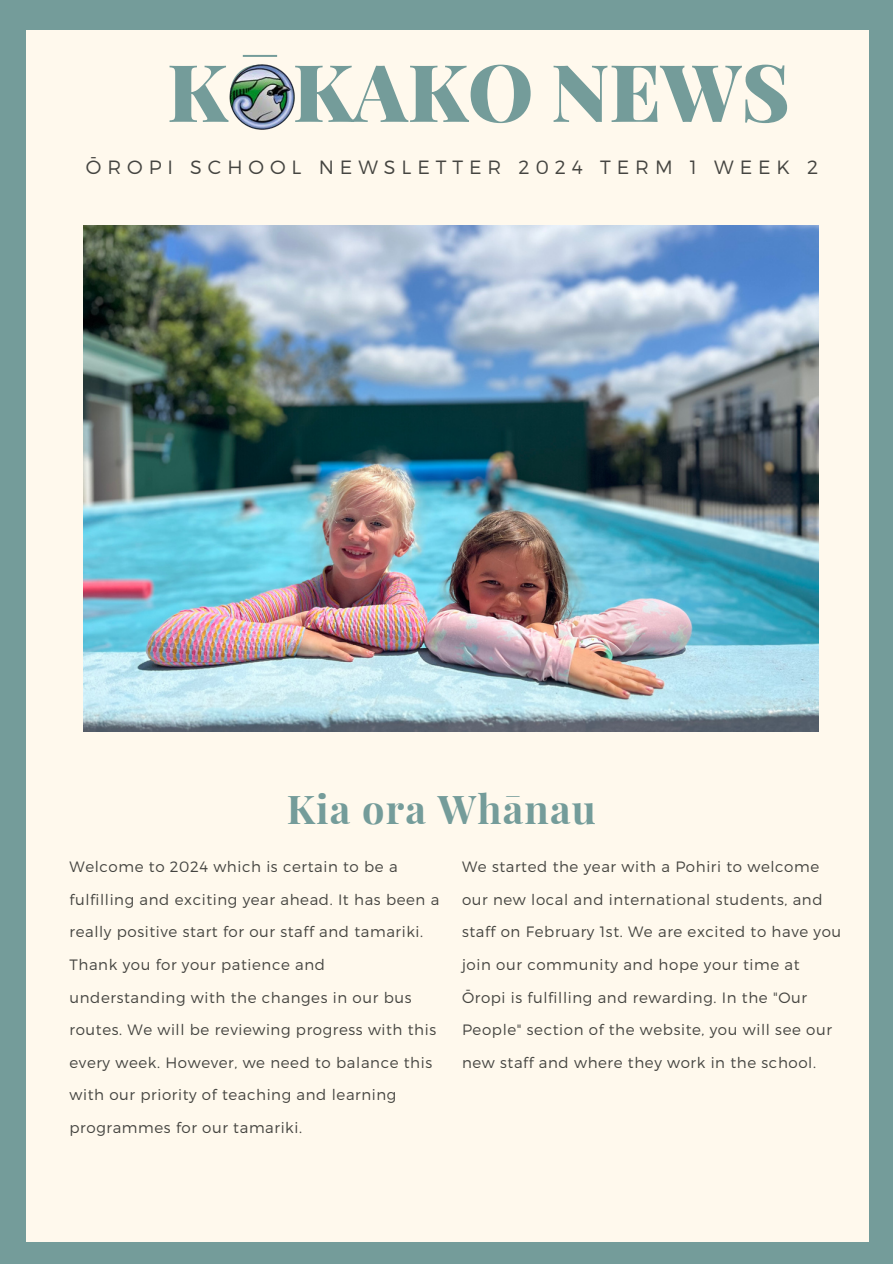
<style>
.page{position:relative;width:893px;height:1264px;background:#fff}
.page>*{position:absolute;margin:0;border:0;box-sizing:border-box;transform-origin:0 0}
.t1{font:900 79.35px "Playfair Display";color:#749c9a}
.t2{font:700 39.75px "Playfair Display";letter-spacing:.03em;color:#749c9a}
.t3{font:300 19.2px "Montserrat";letter-spacing:.31em;color:#444440}
.t4{font:300 15px/32.7px "Montserrat";letter-spacing:.04em;color:#444440}
</style>
<div class="page">
<div style="left:0;top:0;width:892px;height:1263px;background:#749c9a"></div>
<div style="left:27px;top:30px;width:841px;height:1211px;background:#fff9ed"></div>
<img style="left:230px;top:64px;width:65px;height:66px">
<img style="left:83px;top:225px;width:735px;height:507px">
<p class="t1" style="left:167px;top:36px;width:624px">KŌKAKO NEWS</p>
<h2 class="t3" style="left:86px;top:155px;width:734px">ŌROPI SCHOOL NEWSLETTER 2024 TERM 1 WEEK 2</h2>
<p class="t2" style="left:286px;top:781px;width:311px">Kia ora Whānau</p>
<h3 class="t4" style="left:70px;top:849px;width:371px">Welcome to 2024 which is certain to be a fulfilling and exciting year ahead. It has been a really positive start for our staff and tamariki.<br>Thank you for your patience and understanding with the changes in our bus routes. We will be reviewing progress with this every week. However, we need to balance this with our priority of teaching and learning programmes for our tamariki.</h3>
<p class="t4" style="left:462px;top:849px;width:381px">We started the year with a Pohiri to welcome our new local and international students, and staff on February 1st. We are excited to have you join our community and hope your time at Ōropi is fulfilling and rewarding. In the "Our People" section of the website, you will see our new staff and where they work in the school.</p>
</div>
